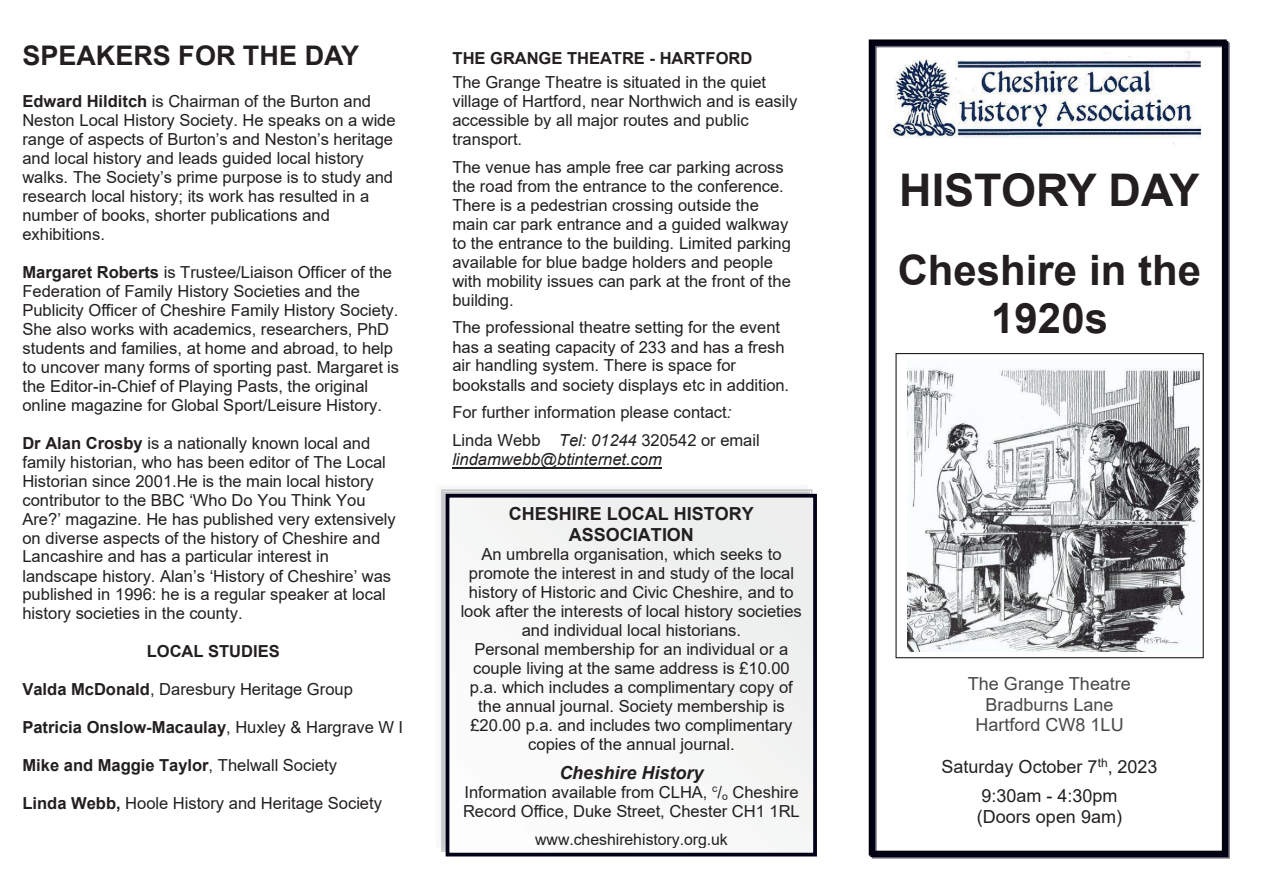
<style>
.page{position:relative;width:1263px;height:893px;background:#fff}
.page>*{position:absolute;margin:0;border:0;box-sizing:border-box;transform-origin:0 0}
.t1{font:700 45px "Arial";color:#231f20}
.t2{font:700 42px/48.3px "Arial";color:#231f20;text-align:center}
.t3{font:700 27px "Arial";color:#231f20}
.t4{font:18px/29.7px "Arial";letter-spacing:.005em;color:#231f20;text-align:center}
.t5{font:18px/20.7px "Arial";color:#474849;text-align:center}
.t6{font:700 18px/20.7px "Arial";color:#231f20;text-align:center}
.t7{font:italic 700 18px "Arial";color:#231f20}
.t8{font:16.5px/18.9px "Arial";color:#231f20}
.t9{font:700 16.5px "Arial";color:#231f20}
.t10{font:italic 16.5px "Arial";color:#231f20}
.t11{font:15.9px "Arial";color:#231f20}
.s1{font-weight:700}
.s2{font-weight:400}
.s3{font-style:italic}
</style>
<div class="page">
<hr style="left:452px;top:467px;width:210px;height:1px;background:#231f20">
<svg style="left:441px;top:489px;width:371px;height:363px;background:#c1c2c4"></svg>
<div style="left:447px;top:496px;width:368px;height:359px;background:#f5f7f6"></div>
<div style="left:446px;top:494px;width:371px;height:362px;border:4px solid #010118"></div>
<div style="left:870px;top:41px;width:358px;height:816px;border:5px solid #000214"></div>
<img style="left:890px;top:51px;width:312px;height:93px">
<div style="left:895px;top:353px;width:309px;height:305px;border:1px solid #231f20"></div>
<img style="left:907px;top:367px;width:293px;height:285px">
<h3 class="t3" style="left:22px;top:36px;width:338px">SPEAKERS FOR THE DAY</h3>
<p class="t8" style="left:22px;top:92px;width:375px"><span class="s1">Edward Hilditch</span> is Chairman of the Burton and Neston Local History Society. He speaks on a wide range of aspects of Burton’s and Neston’s heritage and local history and leads guided local history walks. The Society’s prime purpose is to study and research local history; its work has resulted in a number of books, shorter publications and exhibitions.</p>
<p class="t8" style="left:22px;top:262px;width:378px"><span class="s1">Margaret Roberts</span> is Trustee/Liaison Officer of the Federation of Family History Societies and the Publicity Officer of Cheshire Family History Society.<br>She also works with academics, researchers, PhD students and families, at home and abroad, to help to uncover many forms of sporting past. Margaret is the Editor-in-Chief of Playing Pasts, the original online magazine for Global Sport/Leisure History.</p>
<p class="t8" style="left:22px;top:433px;width:375px"><span class="s1">Dr Alan Crosby</span> is a nationally known local and family historian, who has been editor of The Local Historian since 2001.He is the main local history contributor to the BBC ‘Who Do You Think You Are?’ magazine. He has published very extensively on diverse aspects of the history of Cheshire and Lancashire and has a particular interest in landscape history. Alan’s ‘History of Cheshire’ was published in 1996: he is a regular speaker at local history societies in the county.</p>
<p class="t9" style="left:147px;top:640px;width:135px">LOCAL STUDIES</p>
<p class="t8" style="left:22px;top:680px;width:332px"><span class="s1">Valda McDonald</span>, Daresbury Heritage Group</p>
<p class="t9" style="left:22px;top:716px;width:382px">Patricia Onslow-Macaulay<span class="s2">, Huxley &amp; Hargrave W I</span></p>
<p class="t9" style="left:22px;top:754px;width:316px">Mike and Maggie Taylor<span class="s2">, Thelwall Society</span></p>
<p class="t8" style="left:22px;top:794px;width:361px"><span class="s1">Linda Webb,</span> Hoole History and Heritage Society</p>
<p class="t9" style="left:452px;top:47px;width:302px">THE GRANGE THEATRE - HARTFORD</p>
<p class="t8" style="left:452px;top:72px;width:346px">The Grange Theatre is situated in the quiet village of Hartford, near Northwich and is easily accessible by all major routes and public transport.</p>
<p class="t8" style="left:452px;top:157px;width:340px">The venue has ample free car parking across the road from the entrance to the conference.<br>There is a pedestrian crossing outside the main car park entrance and a guided walkway to the entrance to the building. Limited parking available for blue badge holders and people with mobility issues can park at the front of the building.</p>
<p class="t8" style="left:452px;top:318px;width:338px">The professional theatre setting for the event has a seating capacity of 233 and has a fresh air handling system. There is space for bookstalls and society displays etc in addition.</p>
<p class="t8" style="left:452px;top:399px;width:309px;line-height:27.9px">For further information please contact<span class="s3">:<br></span>Linda Webb <span class="s3">Tel: 01244</span> 320542 or email</p>
<p class="t10" style="left:452px;top:449px;width:211px">lindamwebb@btinternet.com</p>
<p class="t6" style="left:509px;top:504px;width:247px">CHESHIRE LOCAL HISTORY<br>ASSOCIATION</p>
<p class="t8" style="left:461px;top:545px;width:343px;text-align:center">An umbrella organisation, which seeks to promote the interest in and study of the local history of Historic and Civic Cheshire, and to look after the interests of local history societies and individual local historians.<br>Personal membership for an individual or a couple living at the same address is £10.00 p.a. which includes a complimentary copy of the annual journal. Society membership is £20.00 p.a. and includes two complimentary copies of the annual journal.</p>
<p class="t7" style="left:559px;top:761px;width:146px">Cheshire History</p>
<p class="t8" style="left:463px;top:783px;width:338px">Information available from CLHA, <sup>c</sup>/<sub>o</sub> Cheshire<br>Record Office, Duke Street, Chester CH1 1RL</p>
<p class="t11" style="left:535px;top:828px;width:194px">www.cheshirehistory.org.uk</p>
<h1 class="t1" style="left:899px;top:158px;width:302px">HISTORY DAY</h1>
<h2 class="t2" style="left:898px;top:246px;width:305px">Cheshire in the<br>1920s</h2>
<p class="t5" style="left:968px;top:673px;width:165px">The Grange Theatre<br>Bradburns Lane<br>Hartford CW8 1LU</p>
<p class="t4" style="left:941px;top:751px;width:218px">Saturday October 7<sup>th</sup>, 2023<br>9:30am - 4:30pm</p>
<p class="t4" style="left:977px;top:802px;width:147px">(Doors open 9am)</p>
</div>
